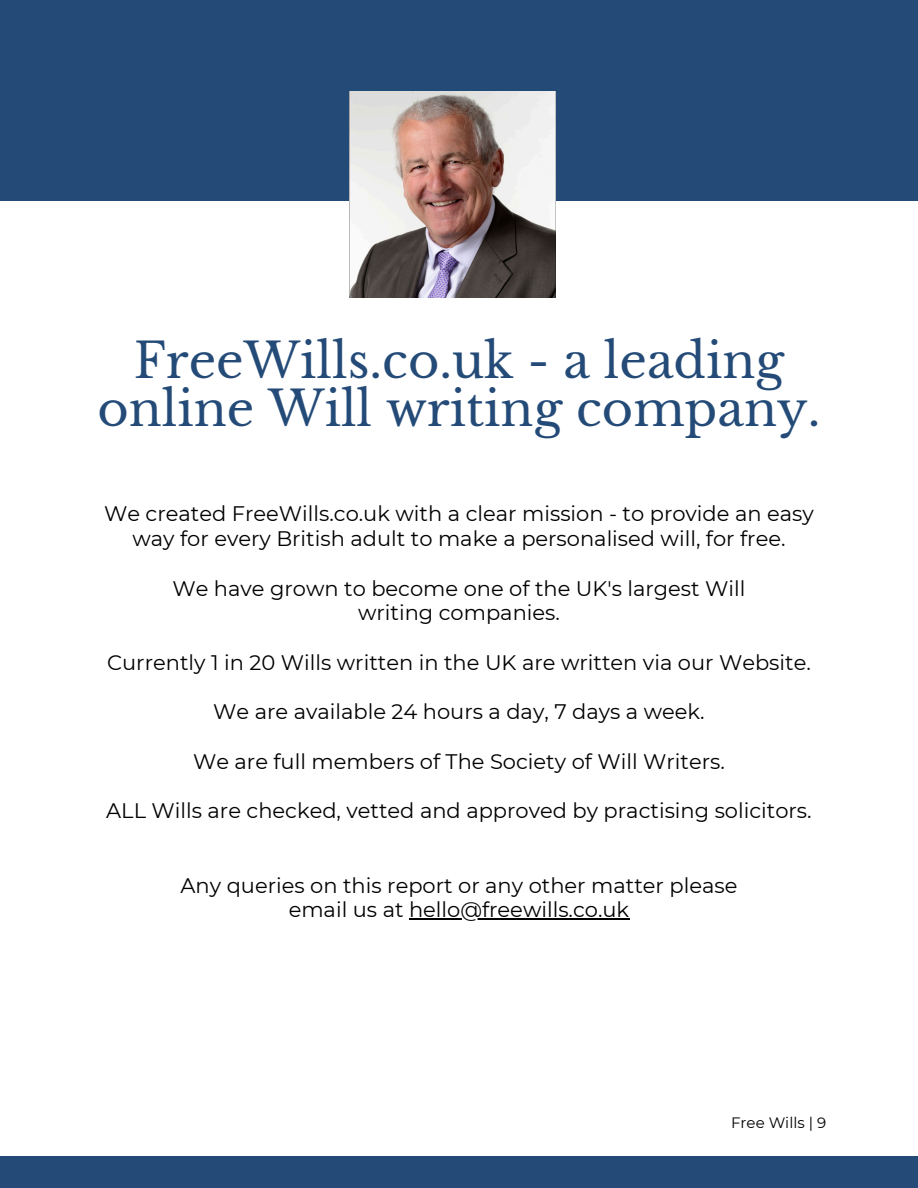
<style>
.page{position:relative;width:918px;height:1188px;background:#fff}
.page>*{position:absolute;margin:0;border:0;box-sizing:border-box;transform-origin:0 0}
.t1{font:48px/47.7px "Libre Baskerville";color:#244b78;text-align:center}
.t2{font:21px/24.8px "Montserrat";color:#000;text-align:center}
.t3{font:15px "Montserrat";color:#000}
</style>
<div class="page">
<div style="left:0;top:0;width:918px;height:201px;background:#244b78"></div>
<div style="left:0;top:1157px;width:918px;height:31px;background:#244b78"></div>
<hr style="left:409px;top:918px;width:220px;height:2px;background:#000">
<img style="left:349px;top:92px;width:206px;height:205px">
<p class="t1" style="left:98px;top:338px;width:724px">FreeWills.co.uk - a leading online Will writing company.</p>
<p class="t2" style="left:104px;top:501px;width:711px">We created FreeWills.co.uk with a clear mission - to provide an easy way for every British adult to make a personalised will, for free.</p>
<h1 class="t2" style="left:172px;top:576px;width:575px">We have grown to become one of the UK's largest Will writing companies.</h1>
<h2 class="t2" style="left:107px;top:650px;width:705px">Currently 1 in 20 Wills written in the UK are written via our Website.</h2>
<h2 class="t2" style="left:213px;top:699px;width:493px">We are available 24 hours a day, 7 days a week.</h2>
<h2 class="t2" style="left:193px;top:749px;width:533px">We are full members of The Society of Will Writers.</h2>
<h2 class="t2" style="left:106px;top:798px;width:707px">ALL Wills are checked, vetted and approved by practising solicitors.</h2>
<h2 class="t2" style="left:181px;top:873px;width:558px">Any queries on this report or any other matter please email us at hello@freewills.co.uk</h2>
<p class="t3" style="left:731px;top:1114px;width:97px">Free Wills | 9</p>
</div>
